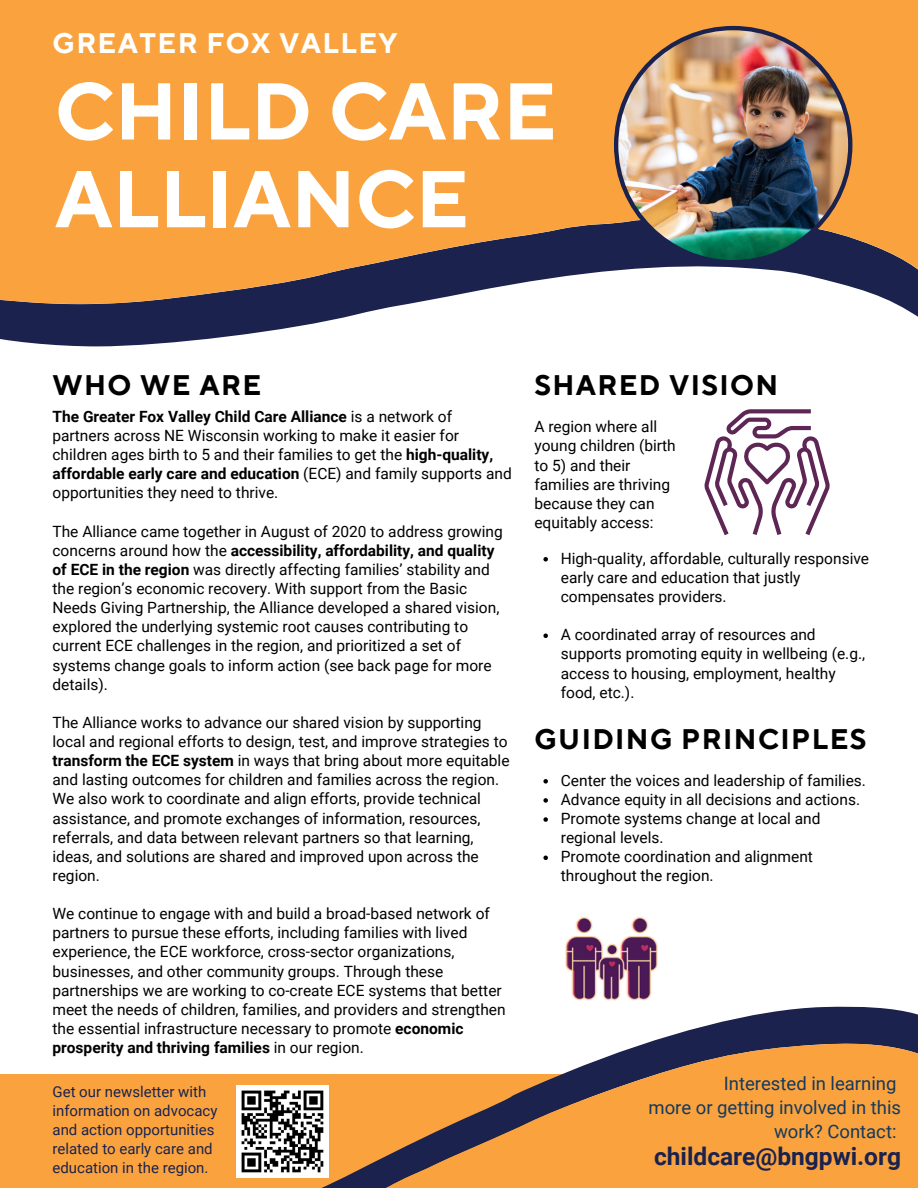
<style>
.page{position:relative;width:918px;height:1188px;background:#fff}
.page>*{position:absolute;margin:0;border:0;box-sizing:border-box;transform-origin:0 0}
.t1{font:700 80.4px/87.8px "TT Norms Pro";color:#fff}
.t2{font:700 28.2px "TT Norms Pro";letter-spacing:.05em;color:#000}
.t3{font:700 28.2px "TT Norms Pro";letter-spacing:.05em;color:#fff}
.t4{font:700 24.45px "Roboto";color:#1a224d}
.t5{font:18.45px/23.7px "Roboto";color:#15395d;text-align:right}
.t6{font:15.45px/19.2px "Roboto";color:#000}
.t7{font:15px/19.2px "Roboto";color:#1a224d}
.s1{font-weight:700}
</style>
<div class="page">
<svg style="left:0;top:326px;width:299px;height:21px;fill:#1a224d"></svg>
<svg style="left:0;top:0;width:918px;height:326px;background:#e09d53"></svg>
<img style="left:614px;top:26px;width:238px;height:238px">
<svg style="left:694px;top:1006px;width:224px;height:23px;fill:#1a224d"></svg>
<svg style="left:0;top:1029px;width:918px;height:159px;fill:#faa33e"></svg>
<img style="left:565px;top:916px;width:93px;height:85px">
<svg style="left:704px;top:409px;width:126px;height:126px"></svg>
<svg style="left:543px;top:557px;width:5px;height:5px"></svg>
<svg style="left:543px;top:634px;width:5px;height:4px"></svg>
<svg style="left:543px;top:779px;width:5px;height:5px"></svg>
<svg style="left:543px;top:798px;width:5px;height:5px"></svg>
<svg style="left:543px;top:817px;width:5px;height:5px"></svg>
<svg style="left:543px;top:856px;width:5px;height:4px"></svg>
<img style="left:236px;top:1085px;width:92px;height:93px">
<h2 class="t3" style="left:53px;top:26px;width:347px">GREATER FOX VALLEY</h2>
<h1 class="t1" style="left:55px;top:71px;width:503px">CHILD CARE<br>ALLIANCE</h1>
<h2 class="t2" style="left:53px;top:368px;width:210px">WHO WE ARE</h2>
<p class="t6" style="left:53px;top:407px;width:461px"><span class="s1">The Greater Fox Valley Child Care Alliance</span> is a network of partners across NE Wisconsin working to make it easier for children ages birth to 5 and their families to get the <span class="s1">high-quality, affordable early care and education</span> (ECE) and family supports and opportunities they need to thrive.</p>
<p class="t6" style="left:53px;top:522px;width:452px">The Alliance came together in August of 2020 to address growing concerns around how the <span class="s1">accessibility, affordability, and quality of ECE in the region</span> was directly affecting families’ stability and the region’s economic recovery. With support from the Basic Needs Giving Partnership, the Alliance developed a shared vision, explored the underlying systemic root causes contributing to current ECE challenges in the region, and prioritized a set of systems change goals to inform action (see back page for more details).</p>
<p class="t6" style="left:53px;top:713px;width:459px">The Alliance works to advance our shared vision by supporting local and regional efforts to design, test, and improve strategies to <span class="s1">transform the ECE system</span> in ways that bring about more equitable and lasting outcomes for children and families across the region.<br>We also work to coordinate and align efforts, provide technical assistance, and promote exchanges of information, resources, referrals, and data between relevant partners so that learning, ideas, and solutions are shared and improved upon across the region.</p>
<p class="t6" style="left:53px;top:904px;width:455px">We continue to engage with and build a broad-based network of partners to pursue these efforts, including families with lived experience, the ECE workforce, cross-sector organizations, businesses, and other community groups. Through these partnerships we are working to co-create ECE systems that better meet the needs of children, families, and providers and strengthen the essential infrastructure necessary to promote <span class="s1">economic prosperity and thriving families</span> in our region.</p>
<p class="t7" style="left:53px;top:1082px;width:167px">Get our newsletter with information on advocacy and action opportunities related to early care and education in the region.</p>
<h2 class="t2" style="left:534px;top:368px;width:245px">SHARED VISION</h2>
<p class="t6" style="left:534px;top:417px;width:143px">A region where all young children (birth to 5) and their families are thriving because they can equitably access:</p>
<p class="t6" style="left:561px;top:549px;width:310px">High-quality, affordable, culturally responsive early care and education that justly compensates providers.</p>
<p class="t6" style="left:561px;top:625px;width:306px">A coordinated array of resources and supports promoting equity in wellbeing (e.g., access to housing, employment, healthy food, etc.).</p>
<h2 class="t2" style="left:534px;top:722px;width:333px">GUIDING PRINCIPLES</h2>
<p class="t6" style="left:561px;top:771px;width:307px">Center the voices and leadership of families.<br>Advance equity in all decisions and actions.<br>Promote systems change at local and regional levels.<br>Promote coordination and alignment throughout the region.</p>
<p class="t5" style="left:648px;top:1072px;width:254px">Interested in learning<br>more or getting involved in this work? Contact:</p>
<h3 class="t4" style="left:654px;top:1142px;width:249px">childcare@bngpwi.org</h3>
</div>
